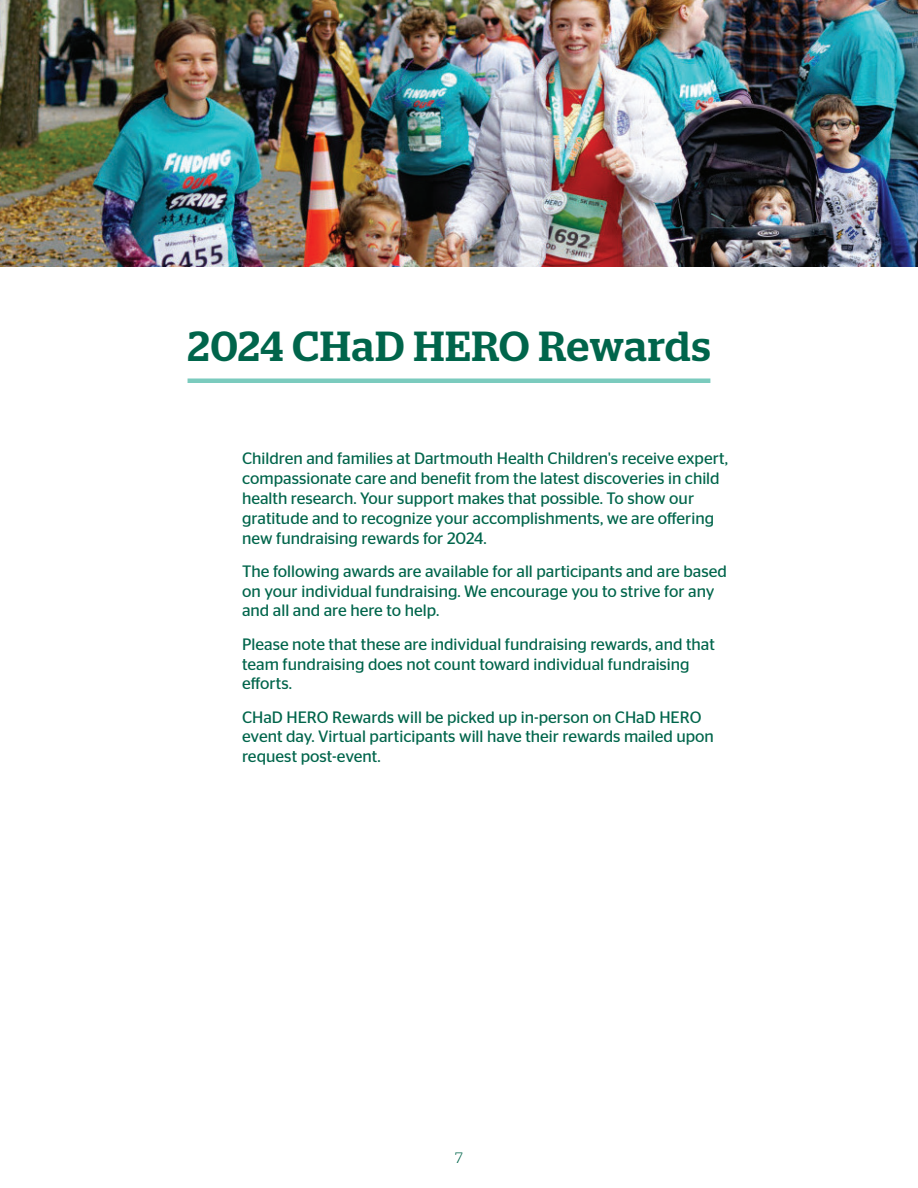
<style>
.page{position:relative;width:918px;height:1188px;background:#fff}
.page>*{position:absolute;margin:0;border:0;box-sizing:border-box;transform-origin:0 0}
.t1{font:500 42px "Stag";letter-spacing:.03em;color:#00654b}
.t2{font:16.5px/19.8px "Stag Sans";color:#00654b}
.t3{font:300 15px "Stag";color:#00654b}
</style>
<div class="page">
<hr style="left:188px;top:379px;width:522px;height:4px;background:#7bcbbe">
<img style="left:0;top:0;width:918px;height:267px">
<h1 class="t1" style="left:188px;top:322px;width:524px">2024 CHaD HERO Rewards</h1>
<p class="t2" style="left:242px;top:447px;width:488px">Children and families at Dartmouth Health Children's receive expert, compassionate care and benefit from the latest discoveries in child health research. Your support makes that possible. To show our gratitude and to recognize your accomplishments, we are offering new fundraising rewards for 2024.</p>
<p class="t2" style="left:242px;top:560px;width:486px">The following awards are available for all participants and are based on your individual fundraising. We encourage you to strive for any and all and are here to help.</p>
<p class="t2" style="left:242px;top:633px;width:474px">Please note that these are individual fundraising rewards, and that team fundraising does not count toward individual fundraising efforts.</p>
<p class="t2" style="left:242px;top:706px;width:473px">CHaD HERO Rewards will be picked up in-person on CHaD HERO event day. Virtual participants will have their rewards mailed upon request post-event.</p>
<p class="t3" style="left:455px;top:1149px;width:9px">7</p>
</div>
